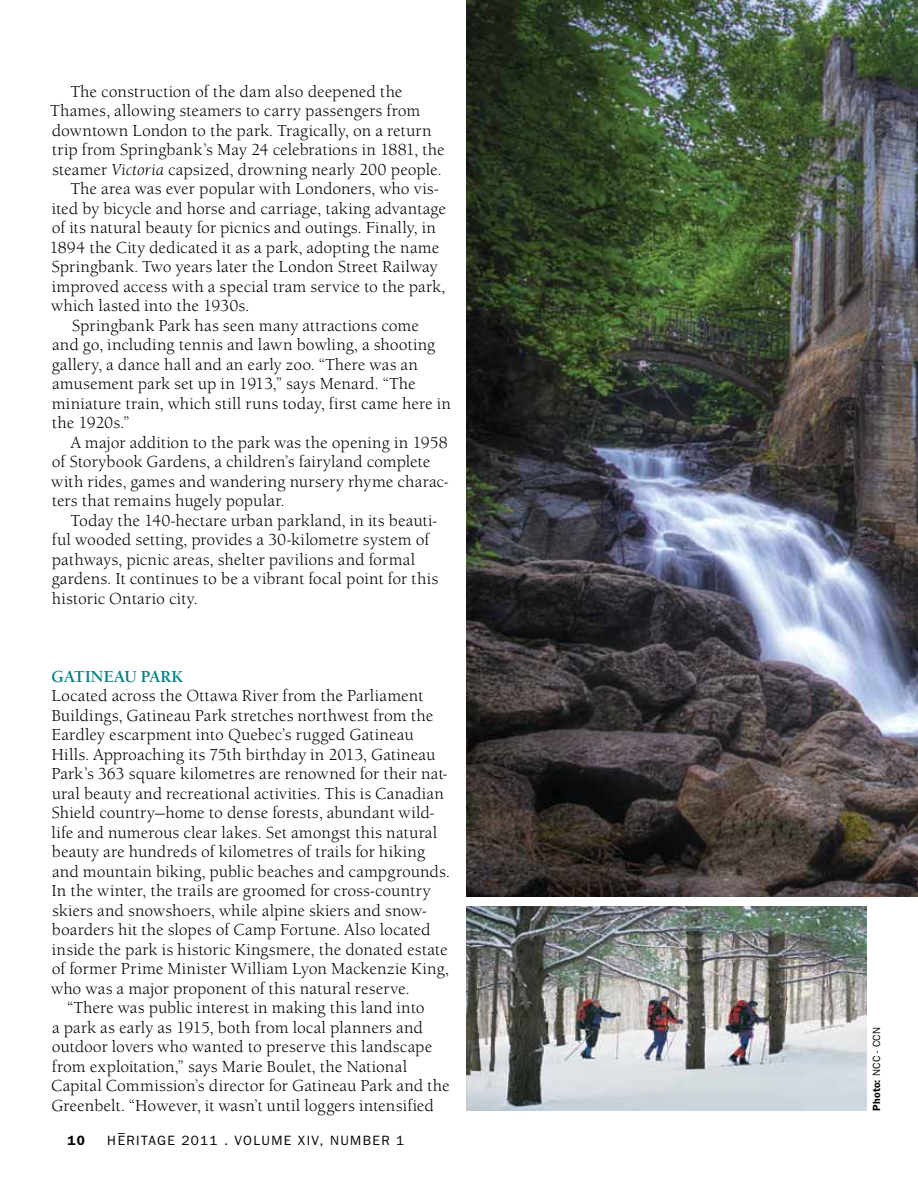
<style>
.page{position:relative;width:918px;height:1188px;background:#fff}
.page>*{position:absolute;margin:0;border:0;box-sizing:border-box;transform-origin:0 0}
.t1{font:16.5px "Berkeley Old Style Itc T";letter-spacing:.005em;color:#000}
.t2{font:700 16.5px "Berkeley Old Style Itc T";letter-spacing:.015em;color:#007f81}
.t3{font:13.5px "Franklin Gothic";letter-spacing:.1em;color:#000}
.t4{font:600 13.5px "Franklin Gothic";color:#000}
.t5{font:10.5px "Franklin Gothic";letter-spacing:.02em;color:#000}
.s1{font-style:italic}
.s2{font-weight:600}
</style>
<div class="page">
<img style="left:467px;top:0;width:451px;height:896px">
<img style="left:467px;top:906px;width:400px;height:204px">
<p class="t1" style="left:71px;top:82px;width:333px">The construction of the dam also deepened the</p>
<p class="t1" style="left:50px;top:101px;width:371px">Thames, allowing steamers to carry passengers from</p>
<p class="t1" style="left:52px;top:121px;width:382px">downtown London to the park. Tragically, on a return</p>
<p class="t1" style="left:52px;top:140px;width:394px">trip from Springbank’s May 24 celebrations in 1881, the</p>
<p class="t1" style="left:52px;top:160px;width:391px">steamer <span class="s1">Victoria</span> capsized, drowning nearly 200 people.</p>
<p class="t1" style="left:71px;top:179px;width:369px">The area was ever popular with Londoners, who vis-</p>
<p class="t1" style="left:52px;top:199px;width:396px">ited by bicycle and horse and carriage, taking advantage</p>
<p class="t1" style="left:52px;top:218px;width:386px">of its natural beauty for picnics and outings. Finally, in</p>
<p class="t1" style="left:50px;top:238px;width:391px">1894 the City dedicated it as a park, adopting the name</p>
<p class="t1" style="left:52px;top:257px;width:388px">Springbank. Two years later the London Street Railway</p>
<p class="t1" style="left:52px;top:277px;width:395px">improved access with a special tram service to the park,</p>
<p class="t1" style="left:51px;top:296px;width:200px">which lasted into the 1930s.</p>
<p class="t1" style="left:72px;top:316px;width:349px">Springbank Park has seen many attractions come</p>
<p class="t1" style="left:52px;top:335px;width:385px">and go, including tennis and lawn bowling, a shooting</p>
<p class="t1" style="left:52px;top:355px;width:368px">gallery, a dance hall and an early zoo. “There was an</p>
<p class="t1" style="left:52px;top:374px;width:365px">amusement park set up in 1913,” says Menard. “The</p>
<p class="t1" style="left:52px;top:394px;width:401px">miniature train, which still runs today, first came here in</p>
<p class="t1" style="left:52px;top:413px;width:79px">the 1920s.”</p>
<p class="t1" style="left:71px;top:433px;width:378px">A major addition to the park was the opening in 1958</p>
<p class="t1" style="left:52px;top:452px;width:380px">of Storybook Gardens, a children’s fairyland complete</p>
<p class="t1" style="left:51px;top:472px;width:398px">with rides, games and wandering nursery rhyme charac-</p>
<p class="t1" style="left:52px;top:491px;width:234px">ters that remains hugely popular.</p>
<p class="t1" style="left:71px;top:511px;width:368px">Today the 140-hectare urban parkland, in its beauti-</p>
<p class="t1" style="left:52px;top:530px;width:379px">ful wooded setting, provides a 30-kilometre system of</p>
<p class="t1" style="left:52px;top:550px;width:365px">pathways, picnic areas, shelter pavilions and formal</p>
<p class="t1" style="left:52px;top:569px;width:388px">gardens. It continues to be a vibrant focal point for this</p>
<p class="t1" style="left:52px;top:589px;width:147px">historic Ontario city.</p>
<p class="t2" style="left:51px;top:667px;width:133px">GATINEAU PARK</p>
<p class="t1" style="left:51px;top:686px;width:373px">Located across the Ottawa River from the Parliament</p>
<p class="t1" style="left:51px;top:706px;width:384px">Buildings, Gatineau Park stretches northwest from the</p>
<p class="t1" style="left:51px;top:725px;width:364px">Eardley escarpment into Quebec’s rugged Gatineau</p>
<p class="t1" style="left:51px;top:745px;width:385px">Hills. Approaching its 75th birthday in 2013, Gatineau</p>
<p class="t1" style="left:51px;top:764px;width:397px">Park’s 363 square kilometres are renowned for their nat-</p>
<p class="t1" style="left:52px;top:784px;width:394px">ural beauty and recreational activities. This is Canadian</p>
<p class="t1" style="left:52px;top:803px;width:384px">Shield country—home to dense forests, abundant wild-</p>
<p class="t1" style="left:52px;top:823px;width:387px">life and numerous clear lakes. Set amongst this natural</p>
<p class="t1" style="left:52px;top:842px;width:375px">beauty are hundreds of kilometres of trails for hiking</p>
<p class="t1" style="left:52px;top:862px;width:399px">and mountain biking, public beaches and campgrounds.</p>
<p class="t1" style="left:51px;top:881px;width:381px">In the winter, the trails are groomed for cross-country</p>
<p class="t1" style="left:52px;top:901px;width:376px">skiers and snowshoers, while alpine skiers and snow-</p>
<p class="t1" style="left:52px;top:920px;width:380px">boarders hit the slopes of Camp Fortune. Also located</p>
<p class="t1" style="left:52px;top:940px;width:397px">inside the park is historic Kingsmere, the donated estate</p>
<p class="t1" style="left:52px;top:959px;width:399px">of former Prime Minister William Lyon Mackenzie King,</p>
<p class="t1" style="left:51px;top:979px;width:360px">who was a major proponent of this natural reserve.</p>
<p class="t1" style="left:67px;top:998px;width:359px">“There was public interest in making this land into</p>
<p class="t1" style="left:52px;top:1018px;width:372px">a park as early as 1915, both from local planners and</p>
<p class="t1" style="left:52px;top:1037px;width:382px">outdoor lovers who wanted to preserve this landscape</p>
<p class="t1" style="left:52px;top:1057px;width:357px">from exploitation,” says Marie Boulet, the National</p>
<p class="t1" style="left:51px;top:1076px;width:400px">Capital Commission’s director for Gatineau Park and the</p>
<p class="t1" style="left:51px;top:1096px;width:384px">Greenbelt. “However, it wasn’t until loggers intensified</p>
<p class="t3" style="left:118px;top:1125px;width:8px">–</p>
<p class="t4" style="left:68px;top:1132px;width:19px">10</p>
<p class="t3" style="left:107px;top:1133px;width:299px">HERITAGE 2011 . VOLUME XIV, NUMBER 1</p>
<p class="t5" style="left:870px;top:1111px;width:85px;rotate:-90deg"><span class="s2">Photo:</span> NCC - CCN</p>
</div>
